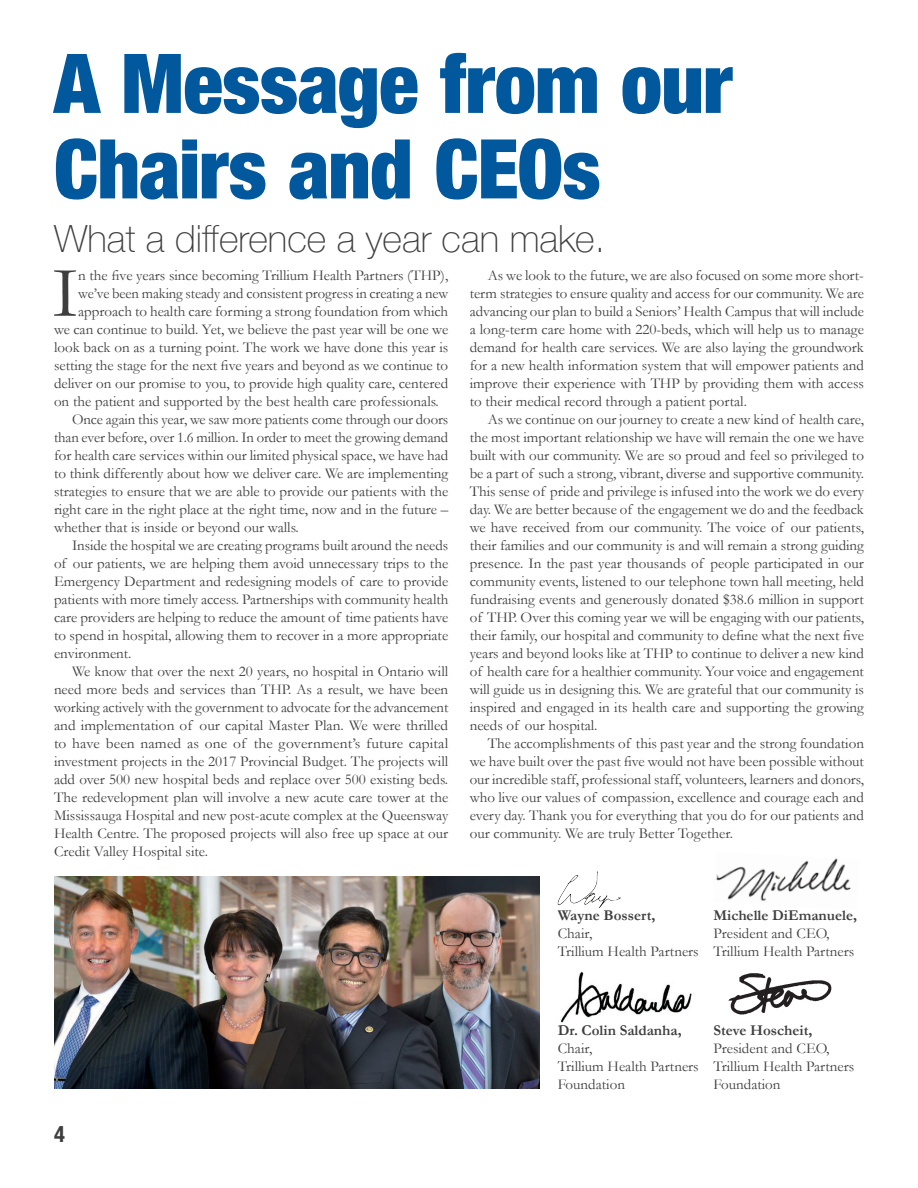
<style>
.page{position:relative;width:918px;height:1188px;background:#fff}
.page>*{position:absolute;margin:0;border:0;box-sizing:border-box;transform-origin:0 0}
.t1{font:900 condensed 82.5px/85.5px "Helvetica Neue";letter-spacing:-.01em;color:#01589c}
.t2{font:72.75px "Garamond";color:#3e3e3f}
.t3{font:100 37.5px "Helvetica Neue";color:#3e3e3f}
.t4{font:700 condensed 22.5px "Helvetica Neue";color:#3e3e3f}
.t5{font:15px/18px "Garamond";color:#3e3e3f;text-align:justify}
.s1{font-weight:700}
</style>
<div class="page">
<img style="left:716px;top:858px;width:135px;height:43px">
<img style="left:728px;top:973px;width:104px;height:42px">
<img style="left:561px;top:972px;width:131px;height:51px">
<img style="left:54px;top:877px;width:486px;height:212px">
<img style="left:557px;top:871px;width:64px;height:37px">
<p class="t1" style="left:54px;top:40px;width:680px">A Message from our<br>Chairs and CEOs</p>
<p class="t3" style="left:54px;top:210px;width:552px">What a difference a year can make.</p>
<p class="t2" style="left:52px;top:249px;width:27px">I</p>
<p class="t5" style="left:78px;top:266px;width:372px">n the five years since becoming Trillium Health Partners (THP),</p>
<p class="t5" style="left:78px;top:284px;width:372px">we’ve been making steady and consistent progress in creating a new</p>
<p class="t5" style="left:78px;top:302px;width:372px">approach to health care forming a strong foundation from which</p>
<p class="t5" style="left:54px;top:320px;width:396px">we can continue to build. Yet, we believe the past year will be one we</p>
<p class="t5" style="left:54px;top:338px;width:396px">look back on as a turning point. The work we have done this year is</p>
<p class="t5" style="left:54px;top:356px;width:396px">setting the stage for the next five years and beyond as we continue to</p>
<p class="t5" style="left:54px;top:374px;width:396px">deliver on our promise to you, to provide high quality care, centered</p>
<p class="t5" style="left:54px;top:392px;width:386px">on the patient and supported by the best health care professionals.</p>
<p class="t5" style="left:54px;top:410px;width:396px;text-indent:18px">Once again this year, we saw more patients come through our doors than ever before, over 1.6 million. In order to meet the growing demand for health care services within our limited physical space, we have had to think differently about how we deliver care. We are implementing strategies to ensure that we are able to provide our patients with the right care in the right place at the right time, now and in the future – whether that is inside or beyond our walls.</p>
<p class="t5" style="left:54px;top:536px;width:396px;text-indent:18px">Inside the hospital we are creating programs built around the needs of our patients, we are helping them avoid unnecessary trips to the Emergency Department and redesigning models of care to provide patients with more timely access. Partnerships with community health care providers are helping to reduce the amount of time patients have to spend in hospital, allowing them to recover in a more appropriate environment.</p>
<p class="t5" style="left:54px;top:662px;width:396px;text-indent:18px">We know that over the next 20 years, no hospital in Ontario will need more beds and services than THP. As a result, we have been working actively with the government to advocate for the advancement and implementation of our capital Master Plan. We were thrilled to have been named as one of the government’s future capital investment projects in the 2017 Provincial Budget. The projects will add over 500 new hospital beds and replace over 500 existing beds.<br>The redevelopment plan will involve a new acute care tower at the Mississauga Hospital and new post-acute complex at the Queensway Health Centre. The proposed projects will also free up space at our Credit Valley Hospital site.</p>
<p class="t5" style="left:470px;top:266px;width:396px;text-indent:18px">As we look to the future, we are also focused on some more short&shy;term strategies to ensure quality and access for our community. We are advancing our plan to build a Seniors’ Health Campus that will include a long-term care home with 220-beds, which will help us to manage demand for health care services. We are also laying the groundwork for a new health information system that will empower patients and improve their experience with THP by providing them with access to their medical record through a patient portal.</p>
<p class="t5" style="left:470px;top:410px;width:396px;text-indent:18px">As we continue on our journey to create a new kind of health care, the most important relationship we have will remain the one we have built with our community. We are so proud and feel so privileged to be a part of such a strong, vibrant, diverse and supportive community.<br>This sense of pride and privilege is infused into the work we do every day. We are better because of the engagement we do and the feedback we have received from our community. The voice of our patients, their families and our community is and will remain a strong guiding presence. In the past year thousands of people participated in our community events, listened to our telephone town hall meeting, held fundraising events and generously donated $38.6 million in support of THP. Over this coming year we will be engaging with our patients, their family, our hospital and community to define what the next five years and beyond looks like at THP to continue to deliver a new kind of health care for a healthier community. Your voice and engagement will guide us in designing this. We are grateful that our community is inspired and engaged in its health care and supporting the growing needs of our hospital.</p>
<p class="t5" style="left:470px;top:734px;width:396px;text-indent:18px">The accomplishments of this past year and the strong foundation we have built over the past five would not have been possible without our incredible staff, professional staff, volunteers, learners and donors, who live our values of compassion, excellence and courage each and every day. Thank you for everything that you do for our patients and our community. We are truly Better Together.</p>
<p class="t5" style="left:558px;top:906px;width:142px;text-align:left"><span class="s1">Wayne Bossert,<br></span>Chair,<br>Trillium Health Partners</p>
<p class="t5" style="left:713px;top:906px;width:145px;text-align:left"><span class="s1">Michelle DiEmanuele,<br></span>President and CEO,<br>Trillium Health Partners</p>
<h3 class="t4" style="left:54px;top:1120px;width:12px">4</h3>
<p class="t5" style="left:558px;top:1021px;width:142px;text-align:left"><span class="s1">Dr. Colin Saldanha,<br></span>Chair,<br>Trillium Health Partners<br>Foundation</p>
<p class="t5" style="left:713px;top:1021px;width:142px;text-align:left"><span class="s1">Steve Hoscheit,<br></span>President and CEO,<br>Trillium Health Partners<br>Foundation</p>
</div>
